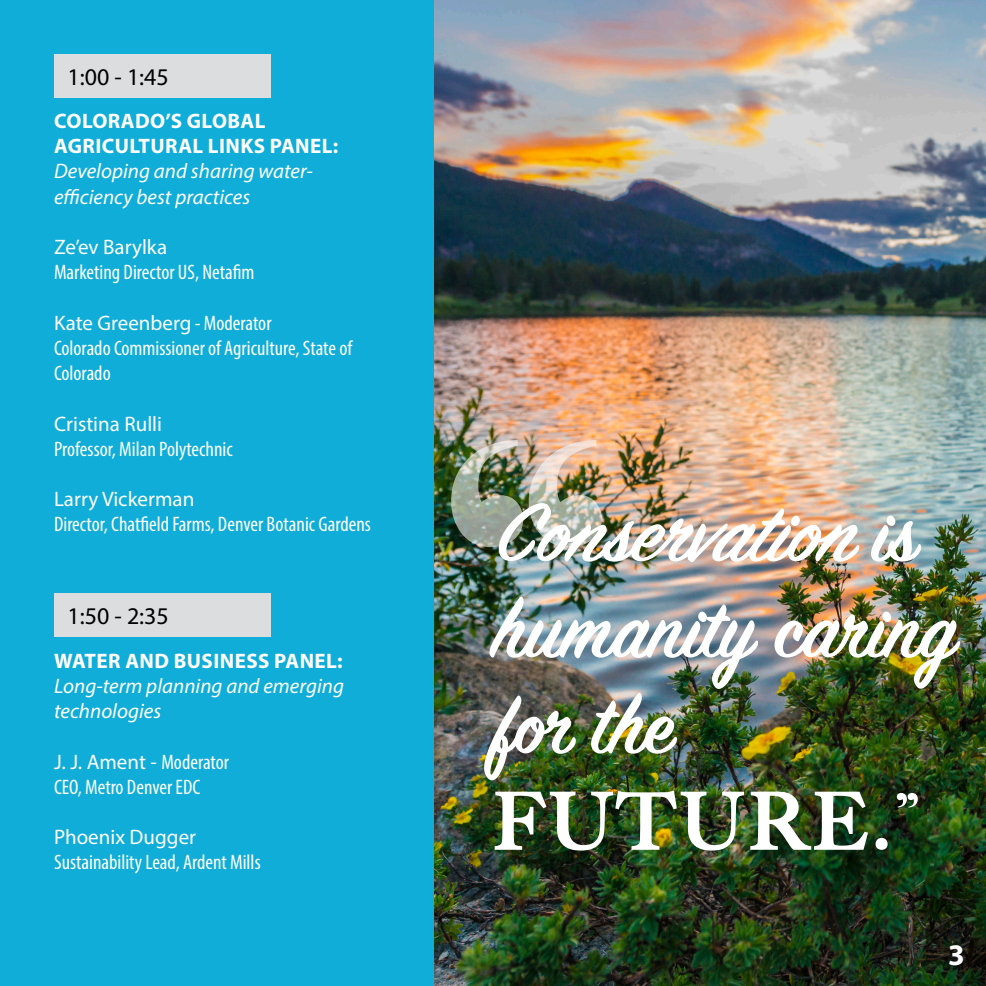
<style>
.page{position:relative;width:986px;height:986px;background:#10add8}
.page>*{position:absolute;margin:0;border:0;box-sizing:border-box;transform-origin:0 0}
.t1{font:600 90px "Sign Painter House Script";color:#fff}
.t2{font:italic 600 90px "Sign Painter House Script";color:#fff}
.t3{font:500 76.5px "Big Caslon";letter-spacing:.07em;color:#fff}
.t4{font:700 30px "Myriad Pro";color:#fff}
.t5{font:24px "Myriad Pro";color:#000}
.t6{font:condensed 21px/25.2px "Myriad Pro";color:#fff}
.t7{font:21px "Myriad Pro";color:#fff}
.t8{font:italic 21px/25.2px "Myriad Pro";color:#fff}
.t9{font:700 21px/25.2px "Myriad Pro";letter-spacing:.02em;color:#fff}
.s1{font-stretch:condensed}
.s2{font-style:normal}
</style>
<div class="page">
<div style="left:54px;top:54px;width:216px;height:43px;background:#dcdddf"></div>
<div style="left:54px;top:593px;width:216px;height:44px;background:#dcdddf"></div>
<img style="left:435px;top:0;width:551px;height:986px">
<img style="left:451px;top:440px;width:151px;height:107px">
<img style="left:493px;top:788px;width:396px;height:198px">
<p class="t5" style="left:68px;top:62px;width:103px">1:00 - 1:45</p>
<p class="t9" style="left:54px;top:108px;width:285px">COLORADO’S GLOBAL<br>AGRICULTURAL LINKS PANEL:</p>
<p class="t8" style="left:54px;top:158px;width:260px">Developing and sharing water&shy;efficiency best practices</p>
<p class="t7" style="left:54px;top:234px;width:115px">Ze’ev Barylka</p>
<p class="t6" style="left:54px;top:259px;width:202px">Marketing Director US, Netafim</p>
<p class="t7" style="left:54px;top:310px;width:219px">Kate Greenberg <span class="s1">- Moderator</span></p>
<p class="t6" style="left:54px;top:335px;width:300px">Colorado Commissioner of Agriculture, State of<br>Colorado</p>
<p class="t7" style="left:54px;top:410px;width:110px">Cristina Rulli</p>
<p class="t6" style="left:54px;top:436px;width:180px">Professor, Milan Polytechnic</p>
<p class="t7" style="left:54px;top:486px;width:142px">Larry Vickerman</p>
<p class="t6" style="left:54px;top:511px;width:318px">Director, Chatfield Farms, Denver Botanic Gardens</p>
<p class="t5" style="left:68px;top:601px;width:103px">1:50 - 2:35</p>
<p class="t9" style="left:54px;top:647px;width:290px">WATER AND BUSINESS PANEL:</p>
<p class="t8" style="left:54px;top:673px;width:291px">Long-term planning and emerging technologies</p>
<p class="t7" style="left:54px;top:748px;width:176px">J. J. Ament - <span class="s1">Moderator</span></p>
<p class="t6" style="left:54px;top:774px;width:148px">CEO, Metro Denver EDC</p>
<p class="t7" style="left:54px;top:824px;width:143px">Phoenix Dugger</p>
<p class="t6" style="left:54px;top:849px;width:208px">Sustainability Lead, Ardent Mills</p>
<p class="t2" style="left:493px;top:479px;width:426px">Conservation <span class="s2">i s</span></p>
<p class="t1" style="left:493px;top:575px;width:465px">humanity caring</p>
<p class="t1" style="left:493px;top:671px;width:182px">for the</p>
<p class="t3" style="left:493px;top:758px;width:425px">FUTURE.”</p>
<p class="t4" style="left:948px;top:935px;width:18px">3</p>
</div>
